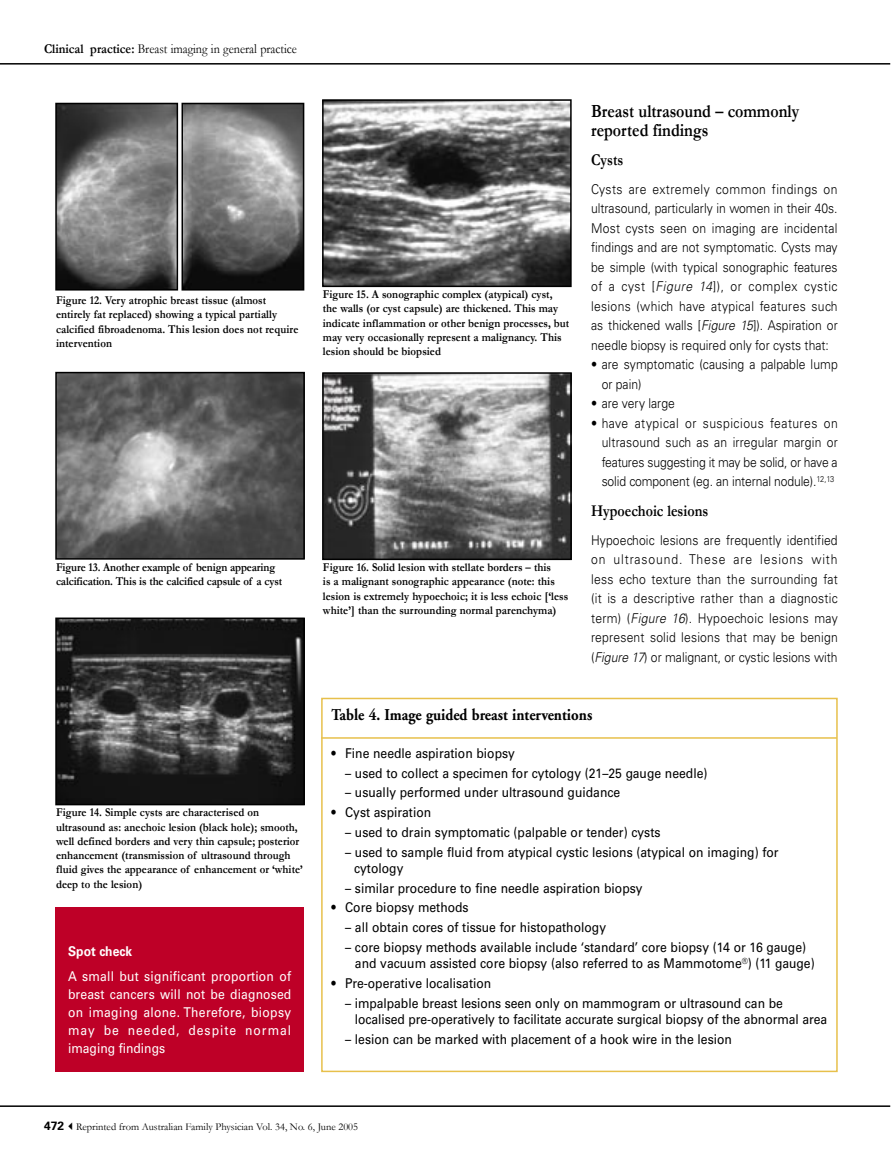
<style>
.page{position:relative;width:893px;height:1170px;background:#fff}
.page>*{position:absolute;margin:0;border:0;box-sizing:border-box;transform-origin:0 0}
.afp_body_crosshead_B{font:700 18.75px/18.8px "Garamond";color:#000;scale:.85 1}
.afp_table_head{font:700 16.5px "Adobe Garamond LT";color:#000;scale:.9 1}
.afp_body_crosshead_C{font:700 16.5px "Garamond";color:#000;scale:.85 1}
.afp_table_body{font:13.5px/16.5px "Univers LT";color:#000;scale:.9 1}
.afp_Body_text{font:300 13.5px/19.5px "Univers LT";color:#000;text-align:justify;scale:.9 1}
.afp_body_text_bullet{font:300 13.5px/19.5px "Univers LT";letter-spacing:-.01em;color:#000;scale:.9 1}
.afp_Body_text-2{font:13.5px/18px "Univers LT";letter-spacing:.025em;color:#fff;text-align:justify;scale:.9 1}
.theme_header_type_small{font:13.5px "Garamond";color:#000;scale:.9 1}
.Clinprac_case_hist_head{font:700 13.5px "Univers LT";letter-spacing:.005em;color:#fff;scale:.9 1}
.afp_caption{font:700 12px/14.2px "Garamond";letter-spacing:.005em;color:#000;scale:.9 1}
.t1{font:10.5px "Garamond";color:#000}
.s1{font-weight:700}
.s2{font-style:italic}
.s3{font-family:"Univers LT";font-weight:700;font-size:12px}
</style>
<div class="page">
<hr style="left:0;top:63px;width:890px;height:2px;background:#000">
<hr style="left:0;top:1105px;width:890px;height:1px;background:#000">
<img style="left:58px;top:375px;width:244px;height:181px">
<div style="left:55px;top:372px;width:250px;height:187px;border:2px solid #000"></div>
<img style="left:325px;top:102px;width:244px;height:182px">
<div style="left:322px;top:99px;width:250px;height:188px;border:2px solid #000"></div>
<div style="left:321px;top:697px;width:517px;height:374px;border:2px solid #e7c04b"></div>
<hr style="left:321px;top:737px;width:516px;height:1px;background:#e7c04b">
<div style="left:55px;top:907px;width:249px;height:164px;background:#be0027"></div>
<img style="left:58px;top:106px;width:117px;height:181px">
<div style="left:55px;top:103px;width:123px;height:187px;border:2px solid #000"></div>
<img style="left:184px;top:106px;width:117px;height:181px">
<div style="left:181px;top:103px;width:123px;height:187px;border:2px solid #000"></div>
<img style="left:58px;top:620px;width:244px;height:182px">
<div style="left:55px;top:617px;width:250px;height:188px;border:2px solid #000"></div>
<img style="left:325px;top:375px;width:244px;height:182px">
<div style="left:322px;top:372px;width:250px;height:188px;border:2px solid #000"></div>
<p class="theme_header_type_small" style="left:44px;top:41px;width:283px"><span class="s1">Clinical practice:</span> Breast imaging in general practice</p>
<p class="afp_caption" style="left:56px;top:293px;width:271px">Figure 12. Very atrophic breast tissue (almost entirely fat replaced) showing a typical partially calcified fibroadenoma. This lesion does not require intervention</p>
<p class="afp_caption" style="left:56px;top:559px;width:253px">Figure 13. Another example of benign appearing calcification. This is the calcified capsule of a cyst</p>
<p class="afp_caption" style="left:56px;top:805px;width:276px">Figure 14. Simple cysts are characterised on ultrasound as: anechoic lesion (black hole); smooth, well defined borders and very thin capsule; posterior enhancement (transmission of ultrasound through fluid gives the appearance of enhancement or ‘white’ deep to the lesion)</p>
<p class="Clinprac_case_hist_head" style="left:68px;top:943px;width:73px">Spot check</p>
<p class="afp_Body_text-2" style="left:68px;top:967px;width:250px">A small but significant proportion of breast cancers will not be diagnosed on imaging alone. Therefore, biopsy may be needed, despite normal imaging findings</p>
<p class="afp_caption" style="left:323px;top:287px;width:275px">Figure 15. A sonographic complex (atypical) cyst, the walls (or cyst capsule) are thickened. This may indicate inflammation or other benign processes, but may very occasionally represent a malignancy. This lesion should be biopsied</p>
<p class="afp_caption" style="left:323px;top:560px;width:274px">Figure 16. Solid lesion with stellate borders – this<br>is a malignant sonographic appearance (note: this lesion is extremely hypoechoic; it is less echoic [‘less white’] than the surrounding normal parenchyma)</p>
<p class="afp_body_crosshead_B" style="left:591px;top:102px;width:246px">Breast ultrasound – commonly reported findings</p>
<p class="afp_body_crosshead_C" style="left:591px;top:150px;width:39px">Cysts</p>
<p class="afp_Body_text" style="left:591px;top:179px;width:276px">Cysts are extremely common findings on ultrasound, particularly in women in their 40s.<br>Most cysts seen on imaging are incidental findings and are not symptomatic. Cysts may be simple (with typical sonographic features of a cyst [<span class="s2">Figure 14</span>]), or complex cystic lesions (which have atypical features such as thickened walls [<span class="s2">Figure 15</span>]). Aspiration or needle biopsy is required only for cysts that:</p>
<p class="afp_body_text_bullet" style="left:602px;top:355px;width:264px;text-indent:-11px">• are symptomatic (causing a palpable lump or pain)</p>
<p class="afp_body_text_bullet" style="left:591px;top:394px;width:95px">• are very large</p>
<p class="afp_body_text_bullet" style="left:602px;top:413px;width:264px;text-align:justify;text-indent:-11px">• have atypical or suspicious features on ultrasound such as an irregular margin or features suggesting it may be solid, or have a solid component (eg. an internal nodule).<sup>12,13</sup></p>
<p class="afp_body_crosshead_C" style="left:591px;top:500px;width:139px">Hypoechoic lesions</p>
<p class="afp_Body_text" style="left:591px;top:530px;width:276px">Hypoechoic lesions are frequently identified on ultrasound. These are lesions with less echo texture than the surrounding fat (it is a descriptive rather than a diagnostic term) (<span class="s2">Figure 16</span>). Hypoechoic lesions may represent solid lesions that may be benign (<span class="s2">Figure 17</span>) or malignant, or cystic lesions with</p>
<p class="afp_table_head" style="left:332px;top:705px;width:291px">Table 4. Image guided breast interventions</p>
<p class="afp_table_body" style="left:332px;top:745px;width:205px">• Fine needle aspiration biopsy</p>
<p class="afp_table_body" style="left:345px;top:764px;width:404px">– used to collect a specimen for cytology (21–25 gauge needle)</p>
<p class="afp_table_body" style="left:345px;top:784px;width:307px">– usually performed under ultrasound guidance</p>
<p class="afp_table_body" style="left:332px;top:804px;width:112px">• Cyst aspiration</p>
<p class="afp_table_body" style="left:345px;top:823px;width:352px">– used to drain symptomatic (palpable or tender) cysts</p>
<p class="afp_table_body" style="left:354px;top:843px;width:473px;text-indent:-9px">– used to sample fluid from atypical cystic lesions (atypical on imaging) for cytology</p>
<p class="afp_table_body" style="left:345px;top:879px;width:332px">– similar procedure to fine needle aspiration biopsy</p>
<p class="afp_table_body" style="left:332px;top:899px;width:154px">• Core biopsy methods</p>
<p class="afp_table_body" style="left:345px;top:919px;width:291px">– all obtain cores of tissue for histopathology</p>
<p class="afp_table_body" style="left:355px;top:938px;width:512px;text-indent:-10px">– core biopsy methods available include ‘standard’ core biopsy (14 or 16 gauge) and vacuum assisted core biopsy (also referred to as Mammotome<sup>®</sup>) (11 gauge)</p>
<p class="afp_table_body" style="left:332px;top:975px;width:179px">• Pre-operative localisation</p>
<p class="afp_table_body" style="left:355px;top:994px;width:526px;text-indent:-10px">– impalpable breast lesions seen only on mammogram or ultrasound can be localised pre-operatively to facilitate accurate surgical biopsy of the abnormal area</p>
<p class="afp_table_body" style="left:345px;top:1030px;width:431px">– lesion can be marked with placement of a hook wire in the lesion</p>
<p class="t1" style="left:44px;top:1120px;width:316px"><span class="s3">472</span>✓Reprinted from Australian Family Physician Vol. 34, No. 6, June 2005</p>
</div>
